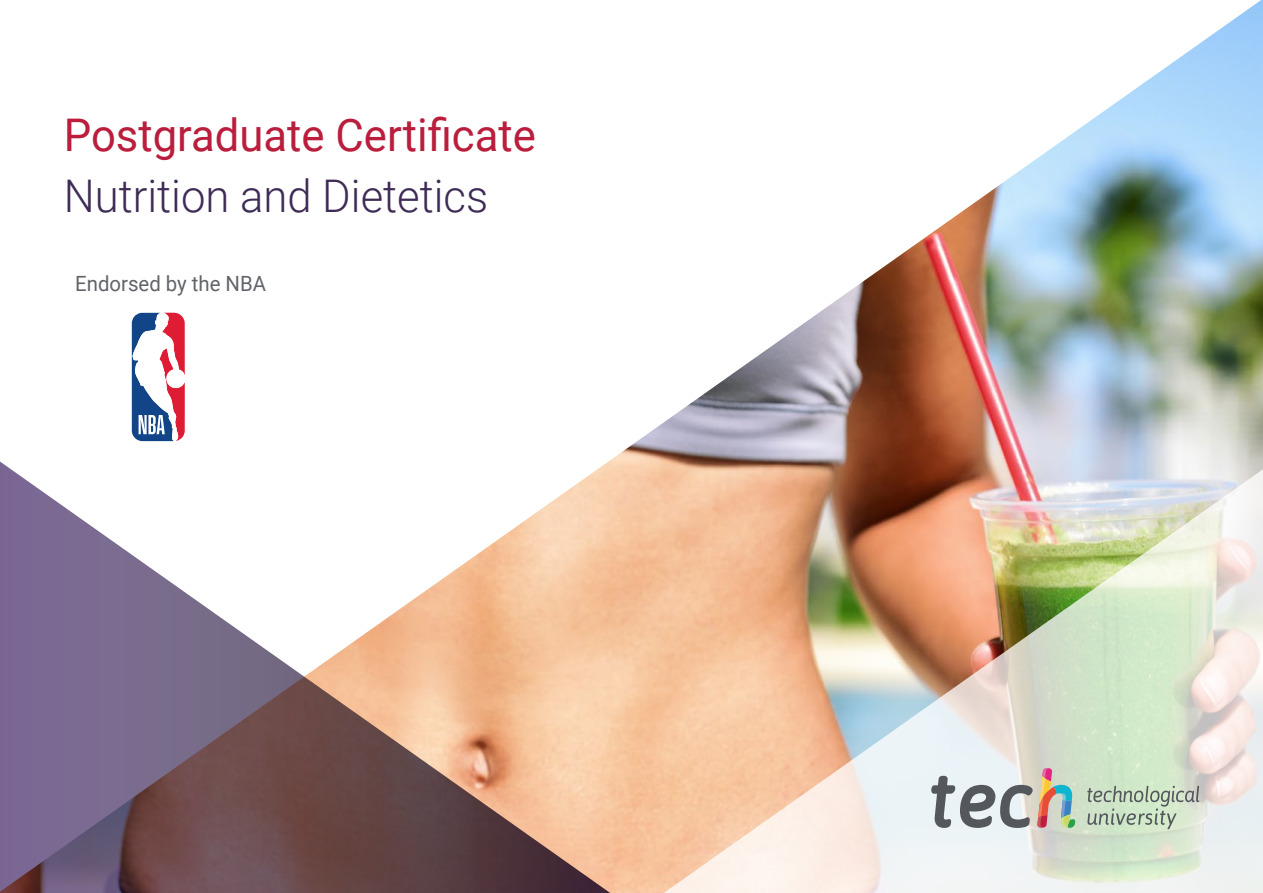
<style>
.page{position:relative;width:1263px;height:893px;background:#fff}
.page>*{position:absolute;margin:0;border:0;box-sizing:border-box;transform-origin:0 0}
.t1{font:45px "Roboto";color:#ba1e3c}
.t2{font:300 45px "Roboto";color:#3e2b56}
.t3{font:21px "Roboto";color:#61646a}
</style>
<div class="page">
<img style="left:131px;top:0;width:1132px;height:454px">
<svg style="left:0;top:446px;width:640px;height:447px"></svg>
<img style="left:634px;top:454px;width:629px;height:439px">
<svg style="left:132px;top:313px;width:53px;height:128px"></svg>
<svg style="left:931px;top:768px;width:144px;height:60px;background:#b7b8b5"></svg>
<svg style="left:1087px;top:786px;width:112px;height:43px;background:#bacbb5"></svg>
<p class="t1" style="left:64px;top:103px;width:474px">Postgraduate Certificate</p>
<p class="t2" style="left:64px;top:164px;width:426px">Nutrition and Dietetics</p>
<p class="t3" style="left:75px;top:269px;width:192px">Endorsed by the NBA</p>
</div>
